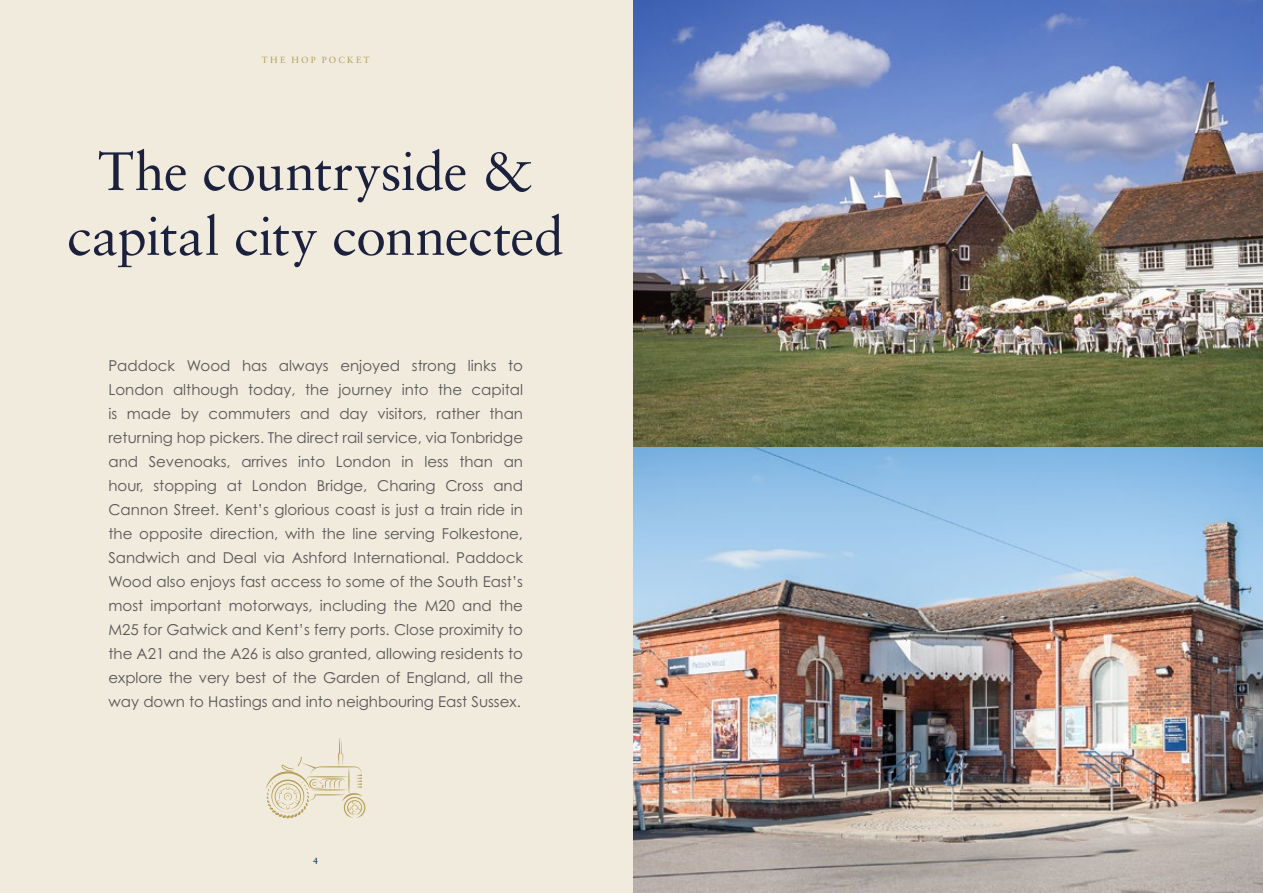
<style>
.page{position:relative;width:1263px;height:893px;background:#f1ebde}
.page>*{position:absolute;margin:0;border:0;box-sizing:border-box;transform-origin:0 0}
.t1{font:54px/64.8px "Sabon LT Pro";letter-spacing:-.01em;color:#1b213d;text-align:center}
.t2{font:15px/24px "Century Gothic Pro";color:#575756;text-align:justify}
.t3{font:9px "Sabon LT Pro";letter-spacing:.235em;color:#b69f56}
.t4{font:9px "Sabon LT Pro";color:#002852}
</style>
<div class="page">
<img style="left:634px;top:0;width:629px;height:893px">
<svg style="left:266px;top:738px;width:99px;height:81px"></svg>
<p class="t3" style="left:262px;top:54px;width:109px">THE HOP POCKET</p>
<h1 class="t1" style="left:68px;top:137px;width:498px">The countryside &amp; capital city connected</h1>
<p class="t2" style="left:108px;top:354px;width:416px">Paddock Wood has always enjoyed strong links to London although today, the journey into the capital is made by commuters and day visitors, rather than returning hop pickers. The direct rail service, via Tonbridge and Sevenoaks, arrives into London in less than an hour, stopping at London Bridge, Charing Cross and Cannon Street. Kent’s glorious coast is just a train ride in the opposite direction, with the line serving Folkestone, Sandwich and Deal via Ashford International. Paddock Wood also enjoys fast access to some of the South East’s most important motorways, including the M20 and the M25 for Gatwick and Kent’s ferry ports. Close proximity to the A21 and the A26 is also granted, allowing residents to explore the very best of the Garden of England, all the way down to Hastings and into neighbouring East Sussex.</p>
<p class="t4" style="left:313px;top:855px;width:7px">4</p>
</div>
